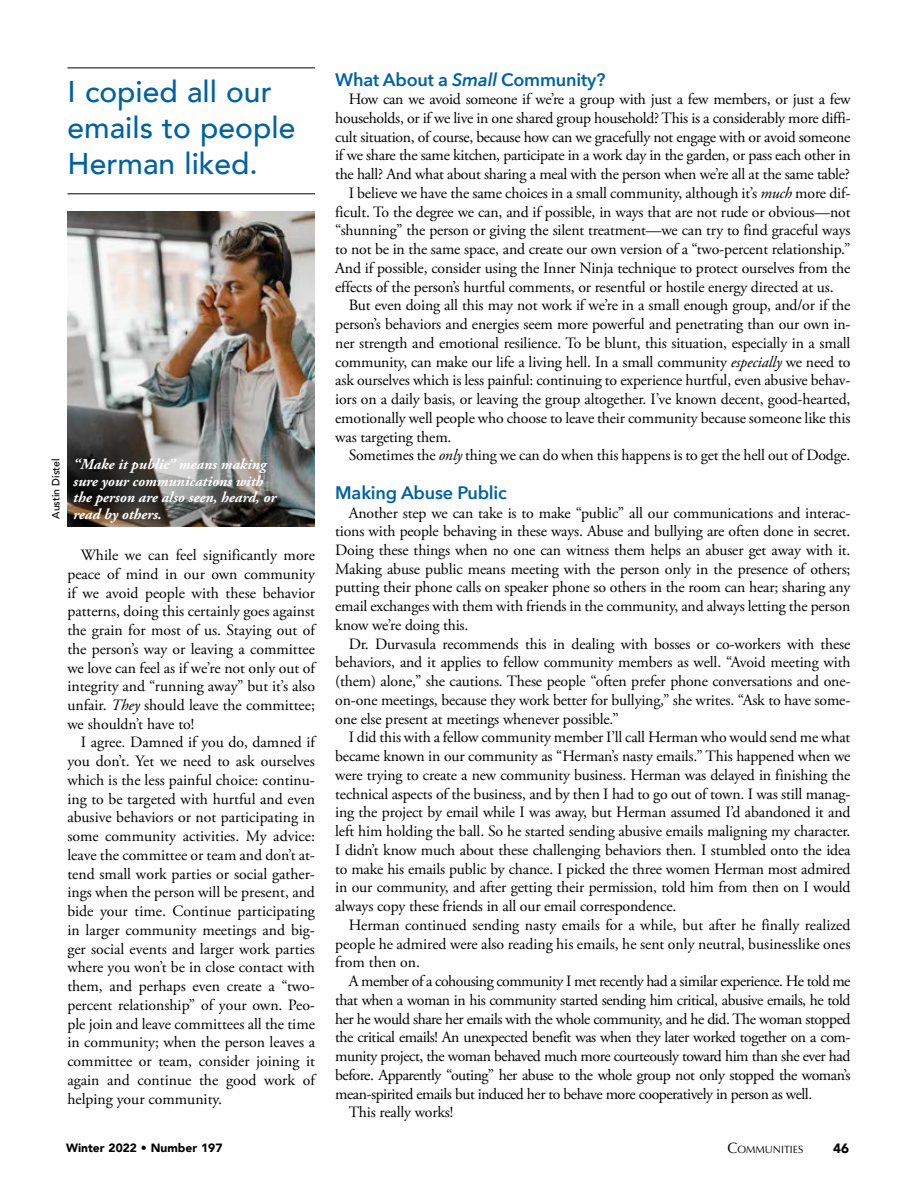
<style>
.page{position:relative;width:918px;height:1188px;background:#fff}
.page>*{position:absolute;margin:0;border:0;box-sizing:border-box;transform-origin:0 0}
.t1{font:500 30px/36px "Avenir";color:#0062a3}
.t2{font:600 18px "Avenir Next";letter-spacing:-.01em;color:#0062a3}
.t3{font:15.75px/18.8px "Adobe Garamond Pro";letter-spacing:-.01em;color:#000;text-align:justify}
.t4{font:15.75px "Adobe Garamond Pro";letter-spacing:-.03em;color:#000}
.t5{font:italic 700 15px/16.5px "Adobe Garamond Pro";color:#fff}
.t6{font:900 13.5px "Avenir";color:#000}
.t7{font:900 12px "Avenir";color:#000}
.t8{font:500 10.5px "Avenir";color:#000}
.t9{font:10.5px "Optima";color:#000}
.s1{font-style:italic}
.s2{font-size:15px}
</style>
<div class="page">
<img style="left:68px;top:212px;width:247px;height:314px">
<hr style="left:68px;top:68px;width:247px;height:1px;background:#000">
<hr style="left:68px;top:193px;width:247px;height:1px;background:#000">
<h1 class="t1" style="left:68px;top:72px;width:229px">I copied all our emails to people<br>Herman liked.</h1>
<p class="t8" style="left:47px;top:519px;width:62px;rotate:-90deg">Austin Distel</p>
<p class="t5" style="left:73px;top:456px;width:205px">“Make it public” means making sure your communications with the person are also seen, heard, or</p>
<p class="t5" style="left:73px;top:506px;width:90px">read by others.</p>
<p class="t3" style="left:67px;top:546px;width:249px;text-indent:13px">While we can feel significantly more peace of mind in our own community if we avoid people with these behavior patterns, doing this certainly goes against the grain for most of us. Staying out of the person’s way or leaving a committee we love can feel as if we’re not only out of integrity and “running away” but it’s also unfair. <span class="s1">They</span> should leave the committee; we shouldn’t have to!</p>
<p class="t3" style="left:67px;top:734px;width:249px;text-indent:13px">I agree. Damned if you do, damned if you don’t. Yet we need to ask ourselves which is the less painful choice: continu&shy;ing to be targeted with hurtful and even abusive behaviors or not participating in some community activities. My advice: leave the committee or team and don’t at&shy;tend small work parties or social gather&shy;ings when the person will be present, and bide your time. Continue participating in larger community meetings and big&shy;ger social events and larger work parties where you won’t be in close contact with them, and perhaps even create a “two&shy;percent relationship” of your own. Peo&shy;ple join and leave committees all the time in community; when the person leaves a committee or team, consider joining it again and continue the good work of helping your community.</p>
<p class="t2" style="left:335px;top:64px;width:272px">What About a <span class="s1">Small</span> Community?</p>
<p class="t3" style="left:349px;top:90px;width:503px">How can we avoid someone if we’re a group with just a few members, or just a few</p>
<p class="t3" style="left:335px;top:109px;width:517px">households, or if we live in one shared group household? This is a considerably more diffi-</p>
<p class="t3" style="left:335px;top:128px;width:517px">cult situation, of course, because how can we gracefully not engage with or avoid someone</p>
<p class="t3" style="left:335px;top:147px;width:517px">if we share the same kitchen, participate in a work day in the garden, or pass each other in</p>
<p class="t3" style="left:335px;top:165px;width:516px">the hall? And what about sharing a meal with the person when we’re all at the same table?</p>
<p class="t3" style="left:349px;top:184px;width:503px">I believe we have the same choices in a small community, although it’s <span class="s1">much</span> more dif-</p>
<p class="t3" style="left:335px;top:203px;width:517px">ficult. To the degree we can, and if possible, in ways that are not rude or obvious—not</p>
<p class="t3" style="left:335px;top:222px;width:517px">“shunning” the person or giving the silent treatment—we can try to find graceful ways</p>
<p class="t3" style="left:335px;top:240px;width:517px">to not be in the same space, and create our own version of a “two-percent relationship.”</p>
<p class="t3" style="left:335px;top:259px;width:517px">And if possible, consider using the Inner Ninja technique to protect ourselves from the</p>
<p class="t3" style="left:335px;top:278px;width:500px">effects of the person’s hurtful comments, or resentful or hostile energy directed at us.</p>
<p class="t3" style="left:349px;top:297px;width:503px">But even doing all this may not work if we’re in a small enough group, and/or if the</p>
<p class="t3" style="left:335px;top:315px;width:517px">person’s behaviors and energies seem more powerful and penetrating than our own in-</p>
<p class="t3" style="left:335px;top:334px;width:517px">ner strength and emotional resilience. To be blunt, this situation, especially in a small</p>
<p class="t3" style="left:335px;top:353px;width:517px">community, can make our life a living hell. In a small community <span class="s1">especially</span> we need to</p>
<p class="t3" style="left:335px;top:372px;width:517px">ask ourselves which is less painful: continuing to experience hurtful, even abusive behav-</p>
<p class="t3" style="left:335px;top:390px;width:517px">iors on a daily basis, or leaving the group altogether. I’ve known decent, good-hearted,</p>
<p class="t3" style="left:335px;top:409px;width:517px">emotionally well people who choose to leave their community because someone like this</p>
<p class="t3" style="left:335px;top:428px;width:118px">was targeting them.</p>
<p class="t3" style="left:349px;top:447px;width:503px">Sometimes the <span class="s1">only</span> thing we can do when this happens is to get the hell out of Dodge.</p>
<p class="t2" style="left:335px;top:477px;width:173px">Making Abuse Public</p>
<p class="t3" style="left:335px;top:504px;width:517px;text-indent:13px">Another step we can take is to make “public” all our communications and interac&shy;tions with people behaving in these ways. Abuse and bullying are often done in secret.<br>Doing these things when no one can witness them helps an abuser get away with it.<br>Making abuse public means meeting with the person only in the presence of others; putting their phone calls on speaker phone so others in the room can hear; sharing any email exchanges with them with friends in the community, and always letting the person know we’re doing this.</p>
<p class="t3" style="left:335px;top:635px;width:517px;text-indent:13px">Dr. Durvasula recommends this in dealing with bosses or co-workers with these behaviors, and it applies to fellow community members as well. “Avoid meeting with (them) alone,” she cautions. These people “often prefer phone conversations and one&shy;on-one meetings, because they work better for bullying,” she writes. “Ask to have some&shy;one else present at meetings whenever possible.”</p>
<p class="t3" style="left:335px;top:729px;width:517px;text-indent:13px">I did this with a fellow community member I’ll call Herman who would send me what became known in our community as “Herman’s nasty emails.” This happened when we were trying to create a new community business. Herman was delayed in finishing the technical aspects of the business, and by then I had to go out of town. I was still manag&shy;ing the project by email while I was away, but Herman assumed I’d abandoned it and left him holding the ball. So he started sending abusive emails maligning my character.<br>I didn’t know much about these challenging behaviors then. I stumbled onto the idea to make his emails public by chance. I picked the three women Herman most admired in our community, and after getting their permission, told him from then on I would always copy these friends in all our email correspondence.</p>
<p class="t3" style="left:335px;top:916px;width:517px;text-indent:13px">Herman continued sending nasty emails for a while, but after he finally realized people he admired were also reading his emails, he sent only neutral, businesslike ones from then on.</p>
<p class="t4" style="left:349px;top:972px;width:503px">A member of a cohousing community I met recently had a similar experience. He told me</p>
<p class="t4" style="left:335px;top:990px;width:517px">that when a woman in his community started sending him critical, abusive emails, he told</p>
<p class="t4" style="left:335px;top:1009px;width:517px">her he would share her emails with the whole community, and he did. The woman stopped</p>
<p class="t4" style="left:335px;top:1028px;width:517px">the critical emails! An unexpected benefit was when they later worked together on a com-</p>
<p class="t4" style="left:335px;top:1047px;width:517px">munity project, the woman behaved much more courteously toward him than she ever had</p>
<p class="t4" style="left:335px;top:1065px;width:517px">before. Apparently “outing” her abuse to the whole group not only stopped the woman’s</p>
<p class="t4" style="left:335px;top:1084px;width:479px">mean-spirited emails but induced her to behave more cooperatively in person as well.</p>
<p class="t3" style="left:349px;top:1103px;width:106px">This really works!</p>
<p class="t7" style="left:66px;top:1138px;width:158px">Winter 2022 • Number 197</p>
<p class="t9" style="left:727px;top:1144px;width:77px"><span class="s2">C</span>OMMUNITIES</p>
<p class="t6" style="left:833px;top:1137px;width:17px">46</p>
</div>
